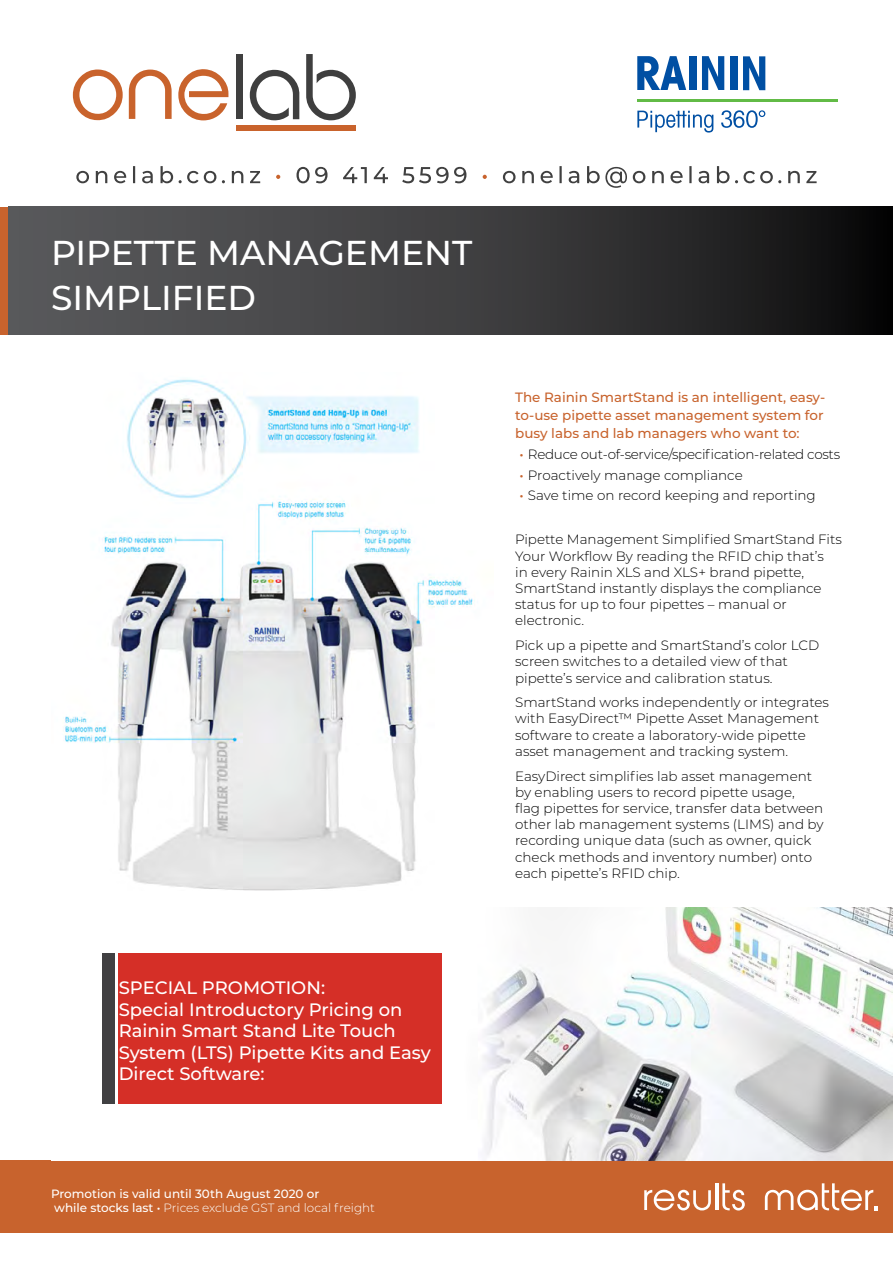
<style>
.page{position:relative;width:893px;height:1263px;background:#fff}
.page>*{position:absolute;margin:0;border:0;box-sizing:border-box;transform-origin:0 0}
.Product_Title_24pt{font:500 34.5px/44.5px "Montserrat";color:#fff}
.Category{font:500 18px/21.6px "Montserrat";color:#fff}
.Body{font:300 13.5px/16.2px "Montserrat";color:#000}
.Key_Feature_Title{font:500 13.5px/18px "Montserrat";color:#c8632d;text-align:justify}
.Body-2{font:300 13.5px "Montserrat";letter-spacing:-.02em;color:#000}
.t1{font:500 12px/14.4px "Montserrat";color:#fff}
.s1{font-weight:500;color:#c8632d}
.s2{font-weight:300}
</style>
<div class="page">
<svg style="left:73px;top:69px;width:50px;height:51px"></svg>
<svg style="left:129px;top:70px;width:43px;height:49px"></svg>
<div style="left:236px;top:125px;width:120px;height:6px;background:#c9632c"></div>
<div style="left:236px;top:54px;width:6px;height:65px;background:#3f3f3f"></div>
<svg style="left:250px;top:70px;width:50px;height:51px"></svg>
<svg style="left:306px;top:54px;width:50px;height:67px"></svg>
<svg style="left:178px;top:69px;width:50px;height:52px"></svg>
<div style="left:0;top:207px;width:8px;height:128px;background:#c8632d"></div>
<div style="left:8px;top:207px;width:885px;height:128px;background:linear-gradient(to right,#616164,#131213)"></div>
<svg style="left:503px;top:166px;width:314px;height:22px"></svg>
<svg style="left:483px;top:175px;width:4px;height:4px"></svg>
<svg style="left:296px;top:167px;width:170px;height:16px"></svg>
<svg style="left:276px;top:175px;width:4px;height:4px"></svg>
<svg style="left:76px;top:166px;width:184px;height:17px"></svg>
<div style="left:0;top:1161px;width:893px;height:72px;background:#c8632d"></div>
<svg style="left:644px;top:1189px;width:67px;height:21px"></svg>
<hr style="left:715px;top:1183px;width:3px;height:27px;background:#fff">
<svg style="left:722px;top:1183px;width:23px;height:27px"></svg>
<svg style="left:765px;top:1183px;width:113px;height:27px"></svg>
<img style="left:102px;top:908px;width:791px;height:253px">
<img style="left:64px;top:379px;width:411px;height:511px">
<div style="left:103px;top:953px;width:12px;height:151px;background:#414042"></div>
<div style="left:119px;top:953px;width:323px;height:151px;background:#d52f27"></div>
<hr style="left:637px;top:99px;width:201px;height:3px;background:#62bb46">
<svg style="left:637px;top:56px;width:49px;height:34px"></svg>
<div style="left:689px;top:56px;width:7px;height:34px;background:#004fa3"></div>
<svg style="left:702px;top:56px;width:22px;height:34px"></svg>
<div style="left:730px;top:56px;width:7px;height:34px;background:#004fa3"></div>
<svg style="left:743px;top:56px;width:22px;height:34px"></svg>
<svg style="left:637px;top:111px;width:76px;height:22px"></svg>
<svg style="left:721px;top:110px;width:44px;height:18px"></svg>
<p class="Product_Title_24pt" style="left:51px;top:229px;width:423px">PIPETTE MANAGEMENT<br>SIMPLIFIED</p>
<p class="Category" style="left:119px;top:976px;width:314px">SPECIAL PROMOTION:<br>Special Introductory Pricing on<br>Rainin Smart Stand Lite Touch<br>System (LTS) Pipette Kits and Easy<br>Direct Software:</p>
<p class="Key_Feature_Title" style="left:515px;top:388px;width:312px">The Rainin SmartStand is an intelligent, easy&shy;to-use pipette asset management system for busy labs and lab managers who want to:</p>
<p class="Body-2" style="left:519px;top:445px;width:322px"><span class="s1">•</span> Reduce out-of-service/specification-related costs</p>
<p class="Body" style="left:519px;top:466px;width:225px"><span class="s1">•</span> Proactively manage compliance</p>
<p class="Body" style="left:519px;top:487px;width:298px"><span class="s1">•</span> Save time on record keeping and reporting</p>
<p class="Body" style="left:515px;top:531px;width:328px">Pipette Management Simplified SmartStand Fits Your Workflow By reading the RFID chip that’s<br>in every Rainin XLS and XLS+ brand pipette, SmartStand instantly displays the compliance status for up to four pipettes – manual or electronic.</p>
<p class="Body" style="left:515px;top:637px;width:306px">Pick up a pipette and SmartStand’s color LCD screen switches to a detailed view of that pipette’s service and calibration status.</p>
<p class="Body" style="left:515px;top:694px;width:315px">SmartStand works independently or integrates with EasyDirect™ Pipette Asset Management software to create a laboratory-wide pipette asset management and tracking system.</p>
<p class="Body" style="left:515px;top:767px;width:310px">EasyDirect simplifies lab asset management by enabling users to record pipette usage,<br>flag pipettes for service, transfer data between other lab management systems (LIMS) and by recording unique data (such as owner, quick check methods and inventory number) onto each pipette’s RFID chip.</p>
<p class="t1" style="left:51px;top:1185px;width:326px">Promotion is valid until 30th August 2020 or<br>while stocks last • <span class="s2">Prices exclude GST and local freight</span></p>
</div>
